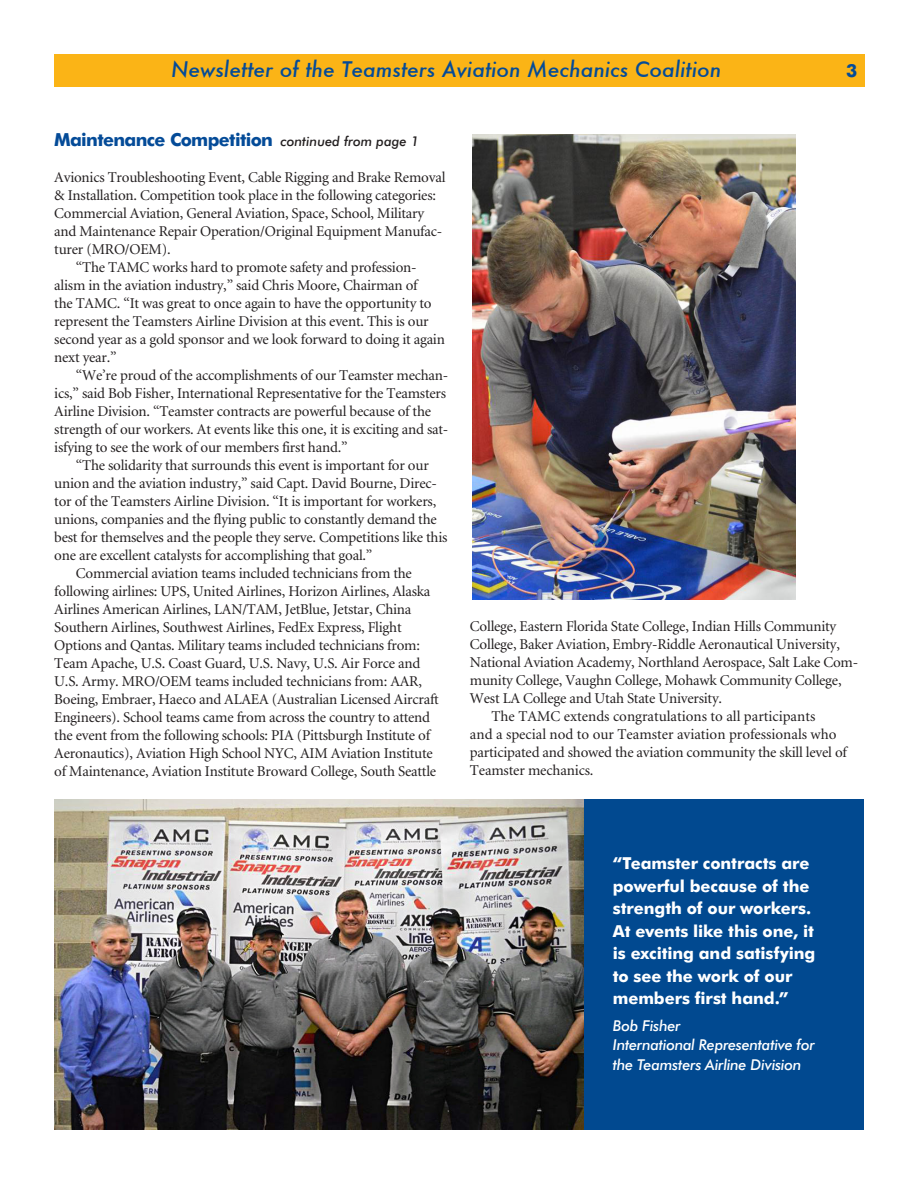
<style>
.page{position:relative;width:918px;height:1188px;background:#fff}
.page>*{position:absolute;margin:0;border:0;box-sizing:border-box;transform-origin:0 0}
.t1{font:italic 500 21px "Futura";color:#044b98}
.head_1{font:700 18px "Futura BT";letter-spacing:-.035em;color:#044b98}
.text{font:700 16.5px/22.5px "Futura BT";letter-spacing:-.005em;color:#fff}
.text-2{font:15px/18px "Minion";letter-spacing:-.015em;color:#231f20}
.text-3{font:italic 500 15px/19.5px "Futura BT";letter-spacing:-.02em;color:#fff}
.s1{font-weight:500;font-style:italic;font-size:13.5px;color:#231f20}
</style>
<div class="page">
<div style="left:584px;top:799px;width:280px;height:331px;background:#014990"></div>
<div style="left:54px;top:54px;width:810px;height:33px;background:#fbb416"></div>
<img style="left:473px;top:135px;width:323px;height:464px">
<img style="left:54px;top:799px;width:530px;height:331px">
<p class="t1" style="left:171px;top:55px;width:552px">Newsletter of the Teamsters Aviation Mechanics Coalition</p>
<p class="head_1" style="left:846px;top:60px;width:13px">3</p>
<p class="head_1" style="left:54px;top:129px;width:366px">Maintenance Competition <span class="s1">continued from page 1</span></p>
<p class="text-2" style="left:54px;top:169px;width:393px">Avionics Troubleshooting Event, Cable Rigging and Brake Removal &amp; Installation. Competition took place in the following categories:<br>Commercial Aviation, General Aviation, Space, School, Military and Maintenance Repair Operation/Original Equipment Manufac&shy;turer (MRO/OEM).</p>
<p class="text-2" style="left:54px;top:259px;width:392px;text-indent:22px">“The TAMC works hard to promote safety and profession&shy;alism in the aviation industry,” said Chris Moore, Chairman of<br>the TAMC. “It was great to once again to have the opportunity to represent the Teamsters Airline Division at this event. This is our second year as a gold sponsor and we look forward to doing it again next year.”</p>
<p class="text-2" style="left:54px;top:367px;width:396px;text-indent:22px">“We’re proud of the accomplishments of our Teamster mechan&shy;ics,” said Bob Fisher, International Representative for the Teamsters Airline Division. “Teamster contracts are powerful because of the strength of our workers. At events like this one, it is exciting and sat&shy;isfying to see the work of our members first hand.”</p>
<p class="text-2" style="left:54px;top:457px;width:395px;text-indent:22px">“The solidarity that surrounds this event is important for our union and the aviation industry,” said Capt. David Bourne, Direc&shy;tor of the Teamsters Airline Division. “It is important for workers, unions, companies and the flying public to constantly demand the best for themselves and the people they serve. Competitions like this one are excellent catalysts for accomplishing that goal.”</p>
<p class="text-2" style="left:54px;top:565px;width:386px;text-indent:22px">Commercial aviation teams included technicians from the following airlines: UPS, United Airlines, Horizon Airlines, Alaska Airlines American Airlines, LAN/TAM, JetBlue, Jetstar, China Southern Airlines, Southwest Airlines, FedEx Express, Flight Options and Qantas. Military teams included technicians from:<br>Team Apache, U.S. Coast Guard, U.S. Navy, U.S. Air Force and U.S. Army. MRO/OEM teams included technicians from: AAR, Boeing, Embraer, Haeco and ALAEA (Australian Licensed Aircraft Engineers). School teams came from across the country to attend the event from the following schools: PIA (Pittsburgh Institute of Aeronautics), Aviation High School NYC, AIM Aviation Institute of Maintenance, Aviation Institute Broward College, South Seattle</p>
<p class="text-2" style="left:470px;top:618px;width:390px">College, Eastern Florida State College, Indian Hills Community College, Baker Aviation, Embry-Riddle Aeronautical University, National Aviation Academy, Northland Aerospace, Salt Lake Com&shy;munity College, Vaughn College, Mohawk Community College, West LA College and Utah State University.</p>
<p class="text-2" style="left:470px;top:708px;width:379px;text-indent:22px">The TAMC extends congratulations to all participants<br>and a special nod to our Teamster aviation professionals who participated and showed the aviation community the skill level of Teamster mechanics.</p>
<p class="text" style="left:613px;top:852px;width:204px">“Teamster contracts are powerful because of the strength of our workers.<br>At events like this one, it is exciting and satisfying to see the work of our members first hand.”</p>
<p class="text-3" style="left:613px;top:1015px;width:203px">Bob Fisher<br>International Representative for the Teamsters Airline Division</p>
</div>
